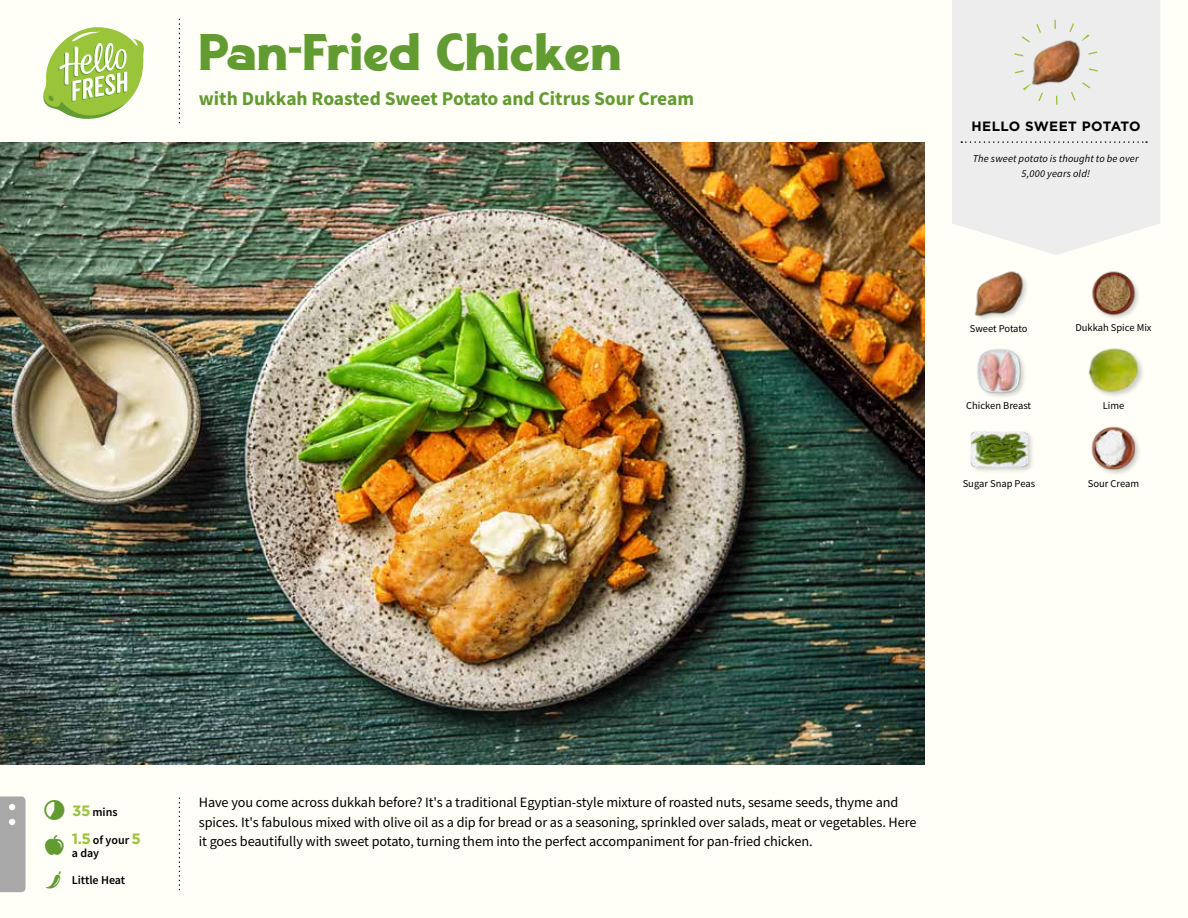
<style>
.page{position:relative;width:1188px;height:918px;background:#fffef7}
.page>*{position:absolute;margin:0;border:0;box-sizing:border-box;transform-origin:0 0}
.t1{font:45px "Signwriter Standard";letter-spacing:-.005em;color:#619b31}
.t2{font:700 19.5px "Source Sans Pro";color:#619b31}
.t3{font:14.25px/19.5px "Source Sans Pro";letter-spacing:-.005em;color:#000}
.t4{font:700 13.5px "Gotham";letter-spacing:.03em;color:#000}
.t5{font:600 12px/12.6px "Source Sans Pro";color:#000}
.t6{font:10.5px "Source Sans Pro";color:#000}
.t7{font:italic 10.5px/14.7px "Source Sans Pro";letter-spacing:.015em;color:#000;text-align:center}
.s1{font-family:"Gotham";font-weight:700;font-size:15px;color:#9ac43a}
</style>
<div class="page">
<img style="left:1091px;top:426px;width:48px;height:48px">
<div style="left:969px;top:430px;width:66px;height:44px;background:#000;opacity:.2"></div>
<img style="left:970px;top:430px;width:58px;height:44px">
<img style="left:1092px;top:271px;width:47px;height:47px">
<img style="left:974px;top:271px;width:53px;height:48px">
<img style="left:1088px;top:348px;width:54px;height:48px">
<img style="left:977px;top:349px;width:48px;height:48px">
<svg style="left:43px;top:27px;width:101px;height:92px"></svg>
<svg style="left:952px;top:0;width:208px;height:255px;background:#eeeeed"></svg>
<svg style="left:961px;top:141px;width:186px;height:2px"></svg>
<img style="left:1028px;top:34px;width:57px;height:57px">
<div style="left:1014px;top:20px;width:85px;height:85px;border:9px dashed #9ac43a;border-radius:50%"></div>
<svg style="left:0;top:796px;width:26px;height:96px;background:#adacac"></svg>
<img style="left:0;top:142px;width:925px;height:623px">
<h1 class="t1" style="left:199px;top:18px;width:424px">Pan-Fried Chicken</h1>
<h2 class="t2" style="left:199px;top:85px;width:497px">with Dukkah Roasted Sweet Potato and Citrus Sour Cream</h2>
<p class="t4" style="left:972px;top:117px;width:171px">HELLO SWEET POTATO</p>
<p class="t7" style="left:973px;top:151px;width:167px">The sweet potato is thought to be over<br>5,000 years old!</p>
<p class="t6" style="left:970px;top:322px;width:59px">Sweet Potato</p>
<p class="t6" style="left:1075px;top:321px;width:78px">Dukkah Spice Mix</p>
<p class="t6" style="left:966px;top:399px;width:66px">Chicken Breast</p>
<p class="t6" style="left:1103px;top:399px;width:23px">Lime</p>
<p class="t6" style="left:963px;top:477px;width:74px">Sugar Snap Peas</p>
<p class="t6" style="left:1088px;top:477px;width:53px">Sour Cream</p>
<p class="t5" style="left:72px;top:806px;width:47px"><span class="s1">35</span> mins</p>
<p class="t5" style="left:72px;top:834px;width:71px"><span class="s1">1.5</span> of your <span class="s1">5 </span>a day</p>
<p class="t5" style="left:72px;top:873px;width:55px">Little Heat</p>
<p class="t3" style="left:199px;top:793px;width:719px">Have you come across dukkah before? It's a traditional Egyptian-style mixture of roasted nuts, sesame seeds, thyme and spices. It's fabulous mixed with olive oil as a dip for bread or as a seasoning, sprinkled over salads, meat or vegetables. Here it goes beautifully with sweet potato, turning them into the perfect accompaniment for pan-fried chicken.</p>
</div>
